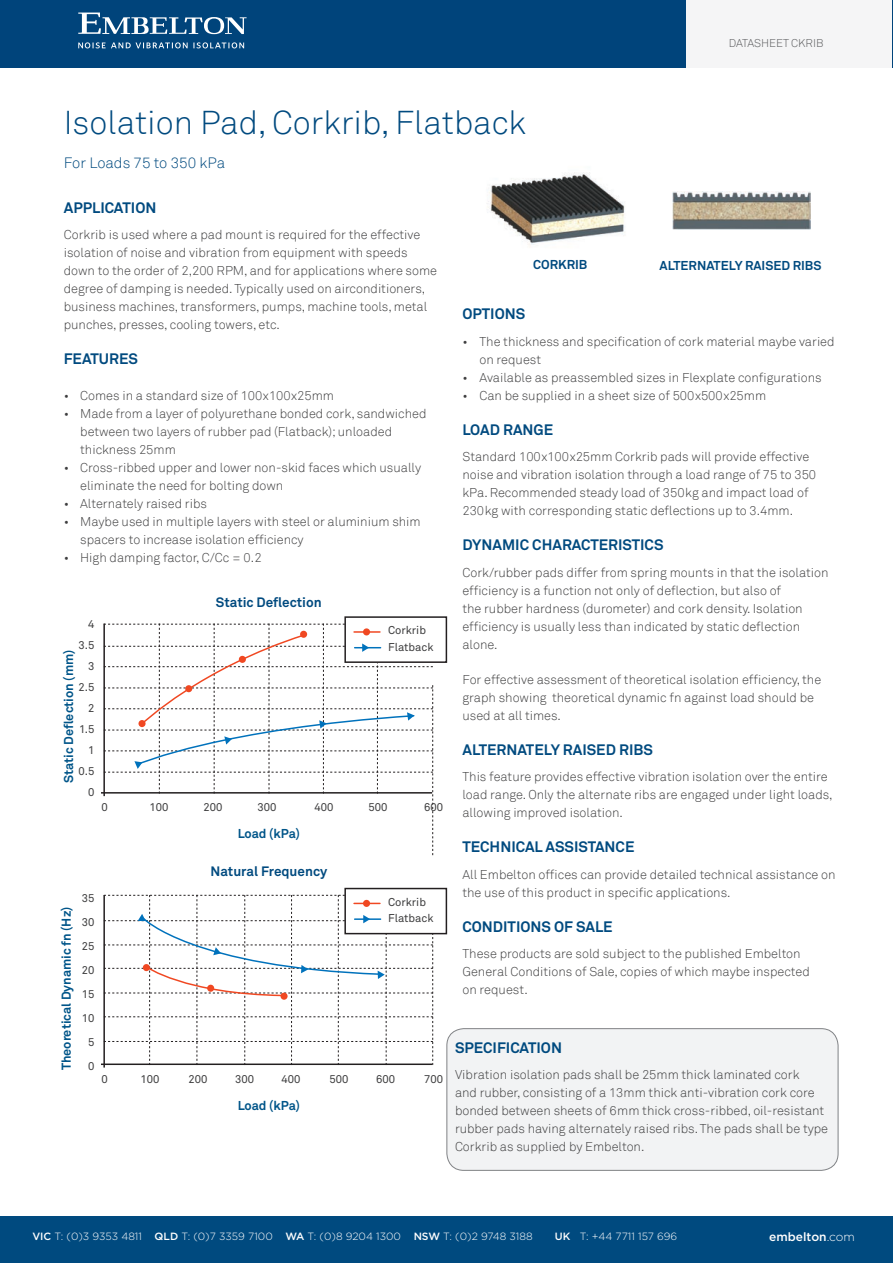
<style>
.page{position:relative;width:893px;height:1263px;background:#fff}
.page>*{position:absolute;margin:0;border:0;box-sizing:border-box;transform-origin:0 0}
.Data_Sheet_Main_Titl{font:300 33px "Akkurat";color:#004a7f}
.Body_Copy{font:700 15px "Akkurat";color:#004a7f}
.Paragraph_Heading{font:700 15px "Akkurat";color:#004a7f}
.Data_Sheet_Sub_Title{font:300 15px "Akkurat";color:#004a7f}
.t1{font:700 13.5px "Akkurat";color:#004a7f}
.Body_Copy-2{font:300 12.75px/18px "Akkurat";color:#3e3e3f}
.Paragraph_Heading-2{font:300 12.75px/18px "Akkurat";color:#3e3e3f}
.t2{font:700 12.75px "Akkurat";color:#005589}
.t3{font:700 12.75px "Akkurat";color:#004a7f}
.t4{font:500 12px "Gotham";color:#fff}
.t5{font:11.25px "Akkurat";color:#3e3e3f}
.t6{font:300 11.25px "Akkurat";color:#57585a}
.t7{font:300 10.5px "Gotham";color:#fff}
.s1{font-weight:500}
.s2{font-weight:300}
</style>
<div class="page">
<div style="left:0;top:0;width:893px;height:68px;background:#f5f5f6"></div>
<div style="left:0;top:0;width:685px;height:68px;background:#00447b"></div>
<hr style="left:892px;top:0;width:1px;height:68px;background:#00447b">
<svg style="left:78px;top:13px;width:169px;height:21px"></svg>
<svg style="left:78px;top:42px;width:166px;height:6px"></svg>
<div style="left:0;top:1216px;width:893px;height:47px;background:#004a7f"></div>
<img style="left:487px;top:172px;width:138px;height:73px">
<img style="left:672px;top:191px;width:138px;height:38px">
<hr style="left:103px;top:624px;width:2px;height:172px;background:#231f20">
<hr style="left:103px;top:895px;width:2px;height:172px;background:#231f20">
<hr style="left:101px;top:792px;width:331px;height:1px;background:#231f20">
<hr style="left:101px;top:1063px;width:331px;height:2px;background:#231f20">
<div style="left:344px;top:616px;width:103px;height:47px;border:2px solid #231f20"></div>
<div style="left:344px;top:888px;width:103px;height:46px;border:2px solid #231f20"></div>
<svg style="left:104px;top:624px;width:329px;height:231px"></svg>
<svg style="left:104px;top:895px;width:329px;height:170px"></svg>
<div style="left:447px;top:1029px;width:391px;height:141px;background:#f2f3f4;border-radius:17px"></div>
<div style="left:446px;top:1028px;width:392px;height:143px;border:1px solid #808285;border-radius:17px"></div>
<p class="Data_Sheet_Main_Titl" style="left:64px;top:103px;width:464px">Isolation Pad, Corkrib, Flatback</p>
<p class="Data_Sheet_Sub_Title" style="left:64px;top:154px;width:163px">For Loads 75 to 350 kPa</p>
<p class="t6" style="left:729px;top:36px;width:96px">DATASHEET CKRIB</p>
<p class="Paragraph_Heading" style="left:64px;top:198px;width:94px">APPLICATION</p>
<p class="Body_Copy-2" style="left:64px;top:226px;width:375px">Corkrib is used where a pad mount is required for the effective isolation of noise and vibration from equipment with speeds down to the order of 2,200 RPM, and for applications where some degree of damping is needed. Typically used on airconditioners, business machines, transformers, pumps, machine tools, metal punches, presses, cooling towers, etc.</p>
<p class="Paragraph_Heading" style="left:64px;top:350px;width:76px">FEATURES</p>
<p class="Paragraph_Heading-2" style="left:64px;top:387px;width:272px">• Comes in a standard size of 100x100x25mm</p>
<p class="Paragraph_Heading-2" style="left:80px;top:405px;width:348px;text-indent:-16px">• Made from a layer of polyurethane bonded cork, sandwiched between two layers of rubber pad (Flatback); unloaded thickness 25mm</p>
<p class="Paragraph_Heading-2" style="left:80px;top:459px;width:342px;text-indent:-16px">• Cross-ribbed upper and lower non-skid faces which usually eliminate the need for bolting down</p>
<p class="Paragraph_Heading-2" style="left:64px;top:495px;width:145px">• Alternately raised ribs</p>
<p class="Paragraph_Heading-2" style="left:80px;top:513px;width:342px;text-indent:-16px">• Maybe used in multiple layers with steel or aluminium shim spacers to increase isolation efficiency</p>
<p class="Paragraph_Heading-2" style="left:64px;top:549px;width:199px">• High damping factor, C/Cc = 0.2</p>
<p class="t5" style="left:88px;top:618px;width:8px">4</p>
<p class="t5" style="left:78px;top:639px;width:17px">3.5</p>
<p class="t5" style="left:88px;top:660px;width:8px">3</p>
<p class="t5" style="left:78px;top:681px;width:17px">2.5</p>
<p class="t5" style="left:88px;top:702px;width:8px">2</p>
<p class="t5" style="left:79px;top:723px;width:17px">1.5</p>
<p class="t5" style="left:88px;top:744px;width:8px">1</p>
<p class="t5" style="left:78px;top:765px;width:17px">0.5</p>
<p class="t5" style="left:88px;top:786px;width:8px">0</p>
<p class="t2" style="left:60px;top:783px;width:135px;rotate:-90deg">Static Deflection (mm)</p>
<p class="t1" style="left:216px;top:594px;width:107px">Static Deflection</p>
<p class="t5" style="left:388px;top:624px;width:39px">Corkrib</p>
<p class="t5" style="left:388px;top:640px;width:47px">Flatback</p>
<p class="t5" style="left:102px;top:801px;width:8px">0</p>
<p class="t5" style="left:150px;top:801px;width:20px">100</p>
<p class="t5" style="left:204px;top:801px;width:20px">200</p>
<p class="t5" style="left:258px;top:801px;width:20px">300</p>
<p class="t5" style="left:315px;top:801px;width:20px">400</p>
<p class="t5" style="left:369px;top:801px;width:20px">500</p>
<p class="t5" style="left:424px;top:801px;width:20px">600</p>
<p class="t2" style="left:238px;top:826px;width:64px">Load (kPa)</p>
<p class="t2" style="left:58px;top:1070px;width:165px;rotate:-90deg">Theoretical Dynamic fn (Hz)</p>
<p class="t5" style="left:82px;top:892px;width:14px">35</p>
<p class="t5" style="left:82px;top:916px;width:14px">30</p>
<p class="t5" style="left:82px;top:940px;width:14px">25</p>
<p class="t5" style="left:82px;top:964px;width:14px">20</p>
<p class="t5" style="left:82px;top:988px;width:14px">15</p>
<p class="t5" style="left:82px;top:1012px;width:14px">10</p>
<p class="t5" style="left:88px;top:1036px;width:8px">5</p>
<p class="t5" style="left:88px;top:1060px;width:8px">0</p>
<p class="t1" style="left:211px;top:863px;width:118px">Natural Frequency</p>
<p class="t5" style="left:388px;top:895px;width:39px">Corkrib</p>
<p class="t5" style="left:388px;top:911px;width:47px">Flatback</p>
<p class="t5" style="left:102px;top:1072px;width:8px">0</p>
<p class="t5" style="left:141px;top:1072px;width:20px">100</p>
<p class="t5" style="left:189px;top:1072px;width:20px">200</p>
<p class="t5" style="left:235px;top:1072px;width:20px">300</p>
<p class="t5" style="left:282px;top:1072px;width:20px">400</p>
<p class="t5" style="left:330px;top:1072px;width:20px">500</p>
<p class="t5" style="left:376px;top:1072px;width:20px">600</p>
<p class="t5" style="left:424px;top:1072px;width:20px">700</p>
<p class="t2" style="left:238px;top:1098px;width:64px">Load (kPa)</p>
<p class="t3" style="left:533px;top:257px;width:56px">CORKRIB</p>
<p class="t3" style="left:660px;top:257px;width:163px">ALTERNATELY RAISED RIBS</p>
<p class="Paragraph_Heading" style="left:462px;top:304px;width:64px">OPTIONS</p>
<p class="Body_Copy-2" style="left:479px;top:333px;width:357px;text-indent:-17px">• The thickness and specification of cork material maybe varied on request</p>
<p class="Body_Copy-2" style="left:462px;top:369px;width:361px">• Available as preassembled sizes in Flexplate configurations</p>
<p class="Body_Copy-2" style="left:462px;top:387px;width:305px">• Can be supplied in a sheet size of 500x500x25mm</p>
<p class="Body_Copy" style="left:462px;top:420px;width:92px">LOAD RANGE</p>
<p class="Body_Copy-2" style="left:462px;top:448px;width:355px">Standard 100x100x25mm Corkrib pads will provide effective noise and vibration isolation through a load range of 75 to 350 kPa. Recommended steady load of 350kg and impact load of 230kg with corresponding static deflections up to 3.4mm.</p>
<p class="Body_Copy" style="left:462px;top:536px;width:203px">DYNAMIC CHARACTERISTICS</p>
<p class="Body_Copy-2" style="left:462px;top:564px;width:368px">Cork/rubber pads differ from spring mounts in that the isolation efficiency is a function not only of deflection, but also of<br>the rubber hardness (durometer) and cork density. Isolation efficiency is usually less than indicated by static deflection alone.</p>
<p class="Body_Copy-2" style="left:462px;top:671px;width:360px">For effective assessment of theoretical isolation efficiency, the graph showing theoretical dynamic fn against load should be used at all times.</p>
<p class="Body_Copy" style="left:462px;top:740px;width:192px">ALTERNATELY RAISED RIBS</p>
<p class="Body_Copy-2" style="left:462px;top:768px;width:372px">This feature provides effective vibration isolation over the entire load range. Only the alternate ribs are engaged under light loads, allowing improved isolation.</p>
<p class="Body_Copy" style="left:462px;top:838px;width:174px">TECHNICAL ASSISTANCE</p>
<p class="Body_Copy-2" style="left:462px;top:866px;width:375px">All Embelton offices can provide detailed technical assistance on the use of this product in specific applications.</p>
<p class="Body_Copy" style="left:462px;top:917px;width:152px">CONDITIONS OF SALE</p>
<p class="Body_Copy-2" style="left:462px;top:945px;width:349px">These products are sold subject to the published Embelton<br>General Conditions of Sale, copies of which maybe inspected on request.</p>
<p class="Body_Copy" style="left:455px;top:1038px;width:109px">SPECIFICATION</p>
<p class="Body_Copy-2" style="left:455px;top:1066px;width:375px">Vibration isolation pads shall be 25mm thick laminated cork<br>and rubber, consisting of a 13mm thick anti-vibration cork core bonded between sheets of 6mm thick cross-ribbed, oil-resistant rubber pads having alternately raised ribs. The pads shall be type Corkrib as supplied by Embelton.</p>
<p class="t7" style="left:32px;top:1231px;width:502px"><span class="s1">VIC</span> T: (0)3 9353 4811 <span class="s1">QLD</span> T: (0)7 3359 7100 <span class="s1">WA</span> T: (0)8 9204 1300 <span class="s1">NSW</span> T: (0)2 9748 3188</p>
<p class="t7" style="left:555px;top:1231px;width:124px"><span class="s1">UK</span> T: +44 7711 157 696</p>
<p class="t4" style="left:769px;top:1230px;width:87px">embelton<span class="s2">.com</span></p>
</div>
